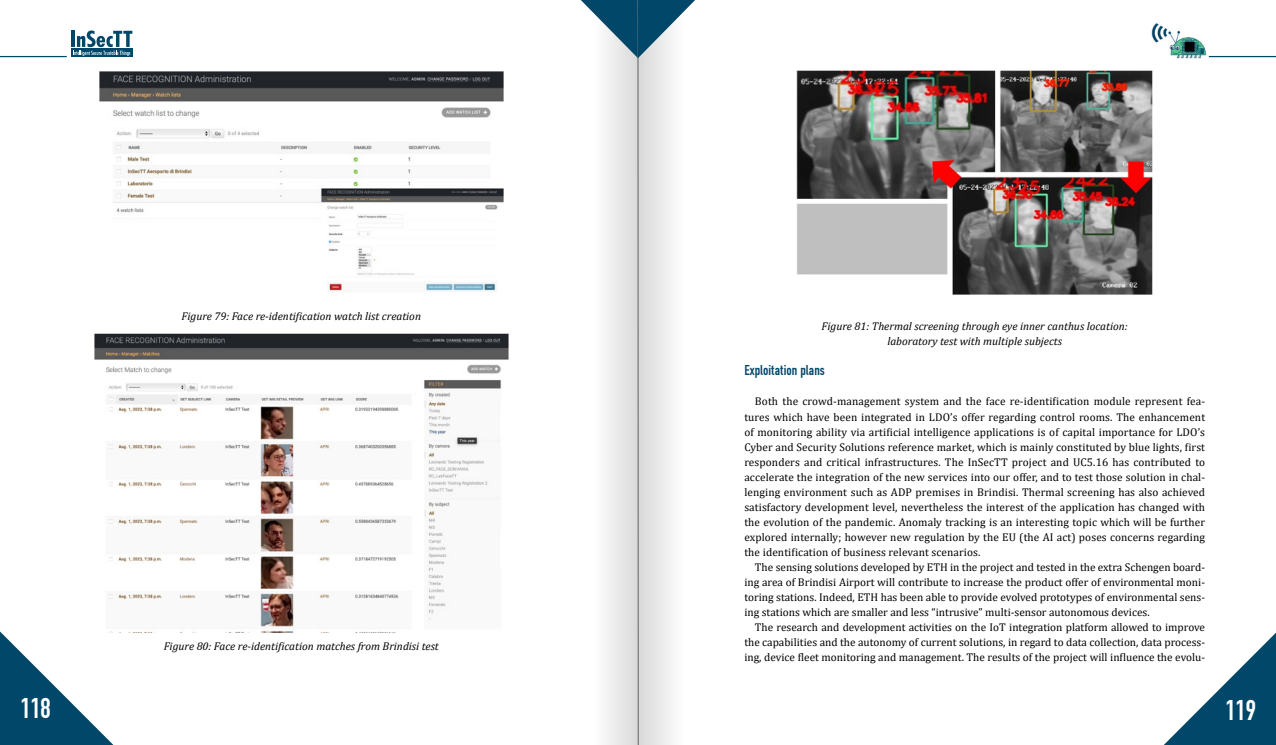
<style>
.page{position:relative;width:1276px;height:745px;background:#fff}
.page>*{position:absolute;margin:0;border:0;box-sizing:border-box;transform-origin:0 0}
.t1{font:30px "Fette Eng DOT";letter-spacing:-.045em;color:#fff}
.Tytuły_małe{font:15px "Fette Eng DOT";color:#004769}
.Tekst_zwykły{font:11.25px/15px "Cambria";color:#000;text-align:justify}
.Podpidy_zdjęć{font:italic 11.25px "Cambria";color:#000}
</style>
<div class="page">
<div style="left:71px;top:48px;width:61px;height:9px;background:#004769"></div>
<hr style="left:71px;top:31px;width:3px;height:16px;background:#004769">
<svg style="left:73px;top:30px;width:59px;height:26px"></svg>
<img style="left:1151px;top:23px;width:55px;height:35px">
<hr style="left:1208px;top:56px;width:68px;height:1px;background:#004769">
<hr style="left:0;top:56px;width:67px;height:1px;background:#004769">
<svg style="left:1165px;top:632px;width:111px;height:112px"></svg>
<svg style="left:0;top:631px;width:113px;height:113px"></svg>
<img style="left:99px;top:71px;width:405px;height:220px">
<img style="left:93px;top:333px;width:416px;height:301px">
<img style="left:796px;top:71px;width:357px;height:224px">
<div style="left:638px;top:0;width:45px;height:744px;background:linear-gradient(to right,#d8d8d8,#fefefe)"></div>
<div style="left:593px;top:0;width:45px;height:744px;background:linear-gradient(to right,#fff,#d9d9d9)"></div>
<svg style="left:581px;top:0;width:114px;height:58px"></svg>
<p class="Podpidy_zdjęć" style="left:181px;top:308px;width:241px">Figure 79: Face re-identification watch list creation</p>
<p class="Podpidy_zdjęć" style="left:164px;top:638px;width:277px">Figure 80: Face re-identification matches from Brindisi test</p>
<p class="Podpidy_zdjęć" style="left:821px;top:318px;width:308px">Figure 81: Thermal screening through eye inner canthus location:</p>
<p class="Podpidy_zdjęć" style="left:887px;top:333px;width:176px">laboratory test with multiple subjects</p>
<p class="Tytuły_małe" style="left:744px;top:362px;width:82px">Exploitation plans</p>
<p class="Tekst_zwykły" style="left:744px;top:394px;width:462px;text-indent:11px">Both the crowd-management system and the face re-identification module represent fea&shy;tures which have been integrated in LDO’s offer regarding control rooms. The enhancement of monitoring ability via artificial intelligence applications is of capital importance for LDO’s Cyber and Security Solutions reference market, which is mainly constituted by blue lights, first responders and critical infrastructures. The InSecTT project and UC5.16 has contributed to accelerate the integration of the new services into our offer, and to test those solution in chal&shy;lenging environment such as ADP premises in Brindisi. Thermal screening has also achieved satisfactory development level, nevertheless the interest of the application has changed with the evolution of the pandemic. Anomaly tracking is an interesting topic which will be further explored internally; however new regulation by the EU (the AI act) poses concerns regarding the identification of business relevant scenarios.</p>
<p class="Tekst_zwykły" style="left:744px;top:559px;width:462px;text-indent:11px">The sensing solutions developed by ETH in the project and tested in the extra Schengen board&shy;ing area of Brindisi Airport will contribute to increase the product offer of environmental moni&shy;toring stations. Indeed, ETH has been able to provide evolved prototypes of environmental sens&shy;ing stations which are smaller and less “intrusive” multi-sensor autonomous devices.</p>
<p class="Tekst_zwykły" style="left:744px;top:619px;width:462px;text-indent:11px">The research and development activities on the IoT integration platform allowed to improve the capabilities and the autonomy of current solutions, in regard to data collection, data process&shy;ing, device fleet monitoring and management. The results of the project will influence the evolu-</p>
<h1 class="t1" style="left:19px;top:691px;width:34px">118</h1>
<h1 class="t1" style="left:1224px;top:693px;width:33px">119</h1>
</div>
